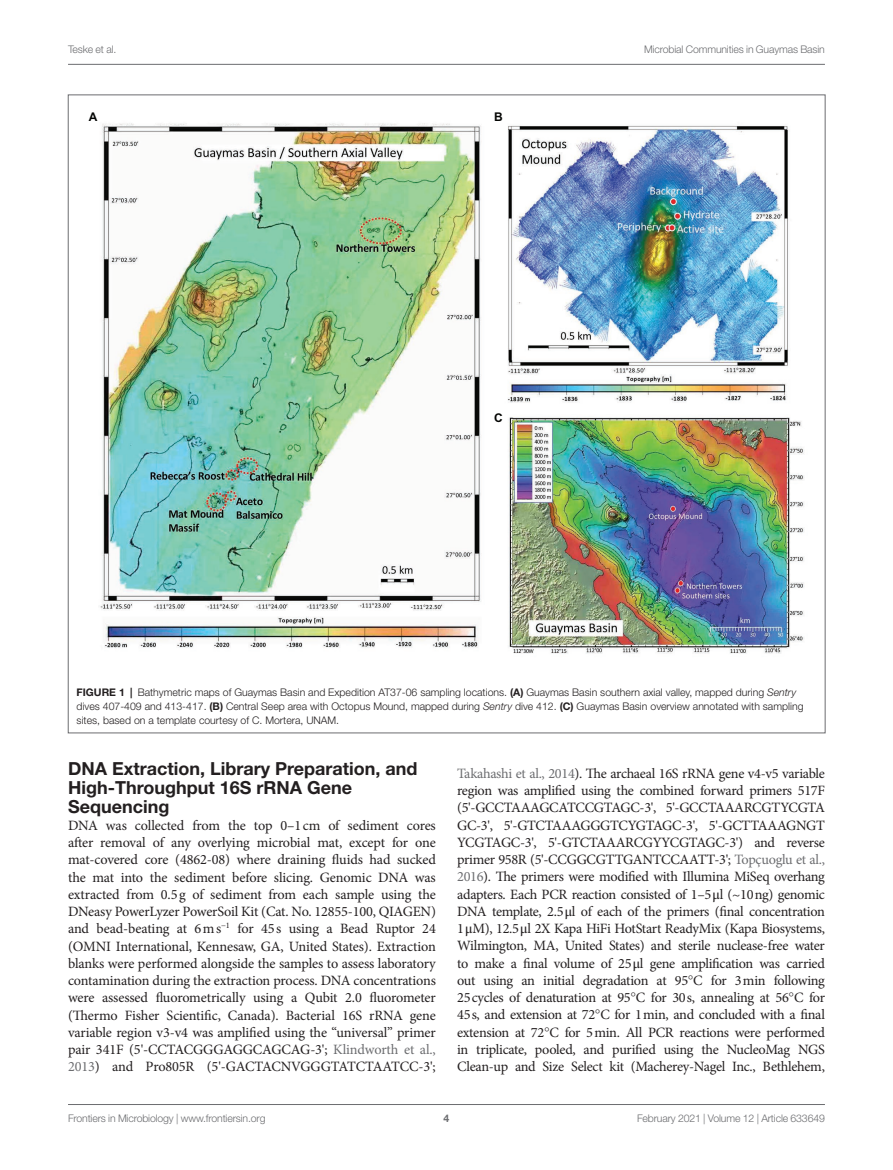
<style>
.page{position:relative;width:893px;height:1170px;background:#fff}
.page>*{position:absolute;margin:0;border:0;box-sizing:border-box;transform-origin:0 0}
.HEAD_2{font:700 18px/18.8px "Helvetica Neue LT Std";color:#231f20}
.TEXT_FLUSH{font:14.25px/17.2px "Minion Pro";letter-spacing:-.02em;color:#231f20;text-align:justify}
.t1{font:700 12px "Arial";color:#040503}
.FIG_LEG{font:300 10.5px/14.2px "Helvetica Neue LT Std";color:#231f20}
.t2{font:300 10.5px "Helvetica Neue LT Std";letter-spacing:-.015em;color:#6c6d70}
.t3{font:700 10.5px "Helvetica Neue LT Std";color:#6c6d70}
.s1{font-weight:700}
.s2{font-style:italic}
.s3{font-family:"STIX General"}
.s4{color:#6c6d70}
</style>
<div class="page">
<hr style="left:68px;top:64px;width:757px;height:1px;background:#6c6d70">
<hr style="left:68px;top:1104px;width:757px;height:1px;background:#6c6d70">
<img style="left:100px;top:123px;width:704px;height:531px">
<p class="t2" style="left:68px;top:42px;width:50px">Teske et al.</p>
<p class="t2" style="left:644px;top:42px;width:182px">Microbial Communities in Guaymas Basin</p>
<p class="t1" style="left:89px;top:108px;width:10px">A</p>
<p class="t1" style="left:494px;top:108px;width:10px">B</p>
<p class="t1" style="left:494px;top:409px;width:10px">C</p>
<p class="FIG_LEG" style="left:77px;top:684px;width:728px"><span class="s1">FIGURE 1 |</span> Bathymetric maps of Guaymas Basin and Expedition AT37-06 sampling locations. <span class="s1">(A)</span> Guaymas Basin southern axial valley, mapped during <span class="s2">Sentry </span>dives 407-409 and 413-417. <span class="s1">(B)</span> Central Seep area with Octopus Mound, mapped during <span class="s2">Sentry</span> dive 412. <span class="s1">(C)</span> Guaymas Basin overview annotated with sampling sites, based on a template courtesy of C. Mortera, UNAM.</p>
<p class="HEAD_2" style="left:68px;top:758px;width:351px">DNA Extraction, Library Preparation, and<br>High-Throughput 16S rRNA Gene<br>Sequencing</p>
<p class="TEXT_FLUSH" style="left:68px;top:816px;width:369px">DNA was collected from the top 0–1cm of sediment cores after removal of any overlying microbial mat, except for one mat-covered core (4862-08) where draining fluids had sucked the mat into the sediment before slicing. Genomic DNA was extracted from 0.5g of sediment from each sample using the DNeasy PowerLyzer PowerSoil Kit (Cat. No. 12855-100, QIAGEN) and bead-beating at 6ms<sup>−1</sup> for 45s using a Bead Ruptor 24 (OMNI International, Kennesaw, GA, United States). Extraction blanks were performed alongside the samples to assess laboratory contamination during the extraction process. DNA concentrations were assessed fluorometrically using a Qubit 2.0 fluorometer (Thermo Fisher Scientific, Canada). Bacterial 16S rRNA gene variable region v3-v4 was amplified using the “universal” primer pair 341F (5<span class="s3">'</span>-CCTACGGGAGGCAGCAG-3<span class="s3">'</span>; <span class="s4">Klindworth et al., 2013</span>) and Pro805R (5<span class="s3">'</span>-GACTACNVGGGTATCTAATCC-3<span class="s3">'</span>;</p>
<p class="TEXT_FLUSH" style="left:457px;top:764px;width:369px"><span class="s4">Takahashi et al., 2014</span>). The archaeal 16S rRNA gene v4-v5 variable region was amplified using the combined forward primers 517F (5<span class="s3">'</span>-GCCTAAAGCATCCGTAGC-3<span class="s3">'</span>, 5<span class="s3">'</span>-GCCTAAARCGTYCGTA GC-3<span class="s3">'</span>, 5<span class="s3">'</span>-GTCTAAAGGGTCYGTAGC-3<span class="s3">'</span>, 5<span class="s3">'</span>-GCTTAAAGNGT YCGTAGC-3<span class="s3">'</span>, 5<span class="s3">'</span>-GTCTAAARCGYYCGTAGC-3<span class="s3">'</span>) and reverse primer 958R (5<span class="s3">'</span>-CCGGCGTTGANTCCAATT-3<span class="s3">'</span>; <span class="s4">Topçuoglu et al., 2016</span>). The primers were modified with Illumina MiSeq overhang adapters. Each PCR reaction consisted of 1–5<span class="s3">μ</span>l (~10ng) genomic DNA template, 2.5<span class="s3">μ</span>l of each of the primers (final concentration 1<span class="s3">μ</span>M), 12.5<span class="s3">μ</span>l 2X Kapa HiFi HotStart ReadyMix (Kapa Biosystems, Wilmington, MA, United States) and sterile nuclease-free water to make a final volume of 25<span class="s3">μ</span>l gene amplification was carried out using an initial degradation at 95<span class="s3">°</span>C for 3min following 25cycles of denaturation at 95<span class="s3">°</span>C for 30s, annealing at 56<span class="s3">°</span>C for 45s, and extension at 72<span class="s3">°</span>C for 1min, and concluded with a final extension at 72<span class="s3">°</span>C for 5min. All PCR reactions were performed in triplicate, pooled, and purified using the NucleoMag NGS Clean-up and Size Select kit (Macherey-Nagel Inc., Bethlehem,</p>
<p class="t2" style="left:68px;top:1111px;width:199px">Frontiers in Microbiology | www.frontiersin.org</p>
<p class="t3" style="left:444px;top:1111px;width:7px">4</p>
<p class="t2" style="left:637px;top:1111px;width:189px">February 2021 | Volume 12 | Article 633649</p>
</div>
